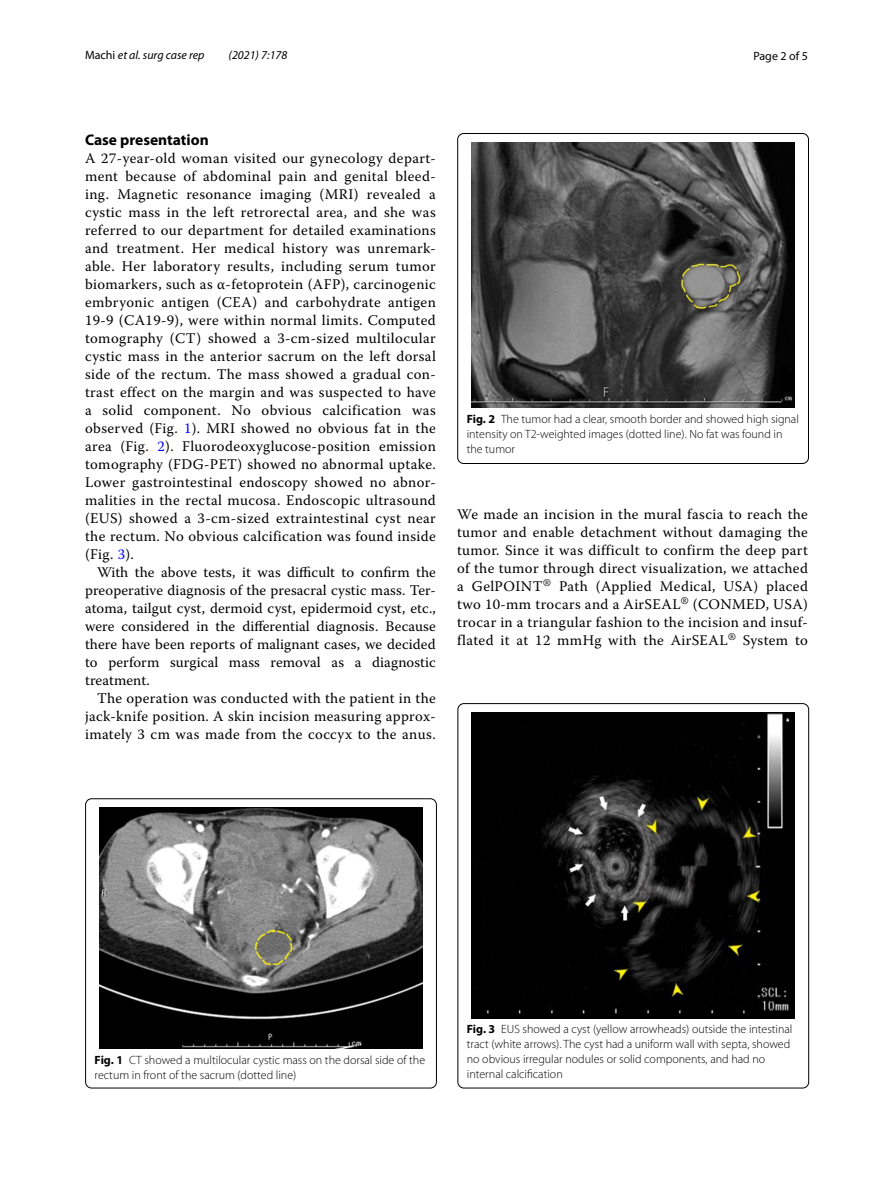
<style>
.page{position:relative;width:893px;height:1187px;background:#fff}
.page>*{position:absolute;margin:0;border:0;box-sizing:border-box;transform-origin:0 0}
.t1{font:700 15.45px "Myriad Pro";color:#000}
.t2{font:14.7px/18px "Warnock Pro";letter-spacing:.025em;color:#000;text-align:justify}
.t3{font:300 12px/15px "Myriad Pro";color:#000}
.t4{font:italic 12px "Myriad Pro";color:#000}
.t5{font:12px "Myriad Pro";color:#000}
.s1{font-style:normal}
.s2{color:#00f}
.s3{font-weight:700}
</style>
<div class="page">
<img style="left:99px;top:807px;width:324px;height:241px">
<div style="left:85px;top:798px;width:352px;height:290px;border:1px solid #000;border-radius:6px"></div>
<img style="left:471px;top:142px;width:324px;height:266px">
<div style="left:457px;top:133px;width:352px;height:330px;border:1px solid #000;border-radius:6px"></div>
<img style="left:472px;top:712px;width:323px;height:305px">
<div style="left:458px;top:703px;width:351px;height:385px;border:1px solid #000;border-radius:6px"></div>
<p class="t4" style="left:85px;top:48px;width:121px"><span class="s1">Machi</span> et al. surg case rep</p>
<p class="t4" style="left:229px;top:48px;width:60px">(2021) 7:178</p>
<p class="t5" style="left:753px;top:48px;width:56px">Page 2 of 5</p>
<p class="t1" style="left:85px;top:129px;width:125px">Case presentation</p>
<p class="t2" style="left:85px;top:148px;width:352px">A 27-year-old woman visited our gynecology depart&shy;ment because of abdominal pain and genital bleed&shy;ing. Magnetic resonance imaging (MRI) revealed a cystic mass in the left retrorectal area, and she was referred to our department for detailed examinations and treatment. Her medical history was unremark&shy;able. Her laboratory results, including serum tumor biomarkers, such as α-fetoprotein (AFP), carcinogenic embryonic antigen (CEA) and carbohydrate antigen 19-9 (CA19-9), were within normal limits. Computed tomography (CT) showed a 3-cm-sized multilocular cystic mass in the anterior sacrum on the left dorsal side of the rectum. The mass showed a gradual con&shy;trast effect on the margin and was suspected to have a solid component. No obvious calcification was observed (Fig. <span class="s2">1</span>). MRI showed no obvious fat in the area (Fig. <span class="s2">2</span>). Fluorodeoxyglucose-position emission tomography (FDG-PET) showed no abnormal uptake.<br>Lower gastrointestinal endoscopy showed no abnor&shy;malities in the rectal mucosa. Endoscopic ultrasound (EUS) showed a 3-cm-sized extraintestinal cyst near the rectum. No obvious calcification was found inside (Fig. <span class="s2">3</span>).</p>
<p class="t2" style="left:85px;top:562px;width:352px;text-indent:12px">With the above tests, it was difficult to confirm the preoperative diagnosis of the presacral cystic mass. Ter&shy;atoma, tailgut cyst, dermoid cyst, epidermoid cyst, etc., were considered in the differential diagnosis. Because there have been reports of malignant cases, we decided to perform surgical mass removal as a diagnostic treatment.</p>
<p class="t2" style="left:85px;top:688px;width:352px;text-indent:12px">The operation was conducted with the patient in the jack-knife position. A skin incision measuring approx&shy;imately 3 cm was made from the coccyx to the anus.</p>
<p class="t3" style="left:467px;top:412px;width:334px"><span class="s3">Fig. 2</span> The tumor had a clear, smooth border and showed high signal intensity on T2-weighted images (dotted line). No fat was found in the tumor</p>
<p class="t2" style="left:457px;top:505px;width:352px">We made an incision in the mural fascia to reach the tumor and enable detachment without damaging the tumor. Since it was difficult to confirm the deep part of the tumor through direct visualization, we attached a GelPOINT<sup>®</sup> Path (Applied Medical, USA) placed two 10-mm trocars and a AirSEAL<sup>®</sup> (CONMED, USA) trocar in a triangular fashion to the incision and insuf&shy;flated it at 12 mmHg with the AirSEAL<sup>®</sup> System to</p>
<p class="t3" style="left:95px;top:1052px;width:332px"><span class="s3">Fig. 1</span> CT showed a multilocular cystic mass on the dorsal side of the rectum in front of the sacrum (dotted line)</p>
<p class="t3" style="left:467px;top:1021px;width:327px"><span class="s3">Fig. 3</span> EUS showed a cyst (yellow arrowheads) outside the intestinal tract (white arrows). The cyst had a uniform wall with septa, showed no obvious irregular nodules or solid components, and had no internal calcification</p>
</div>
